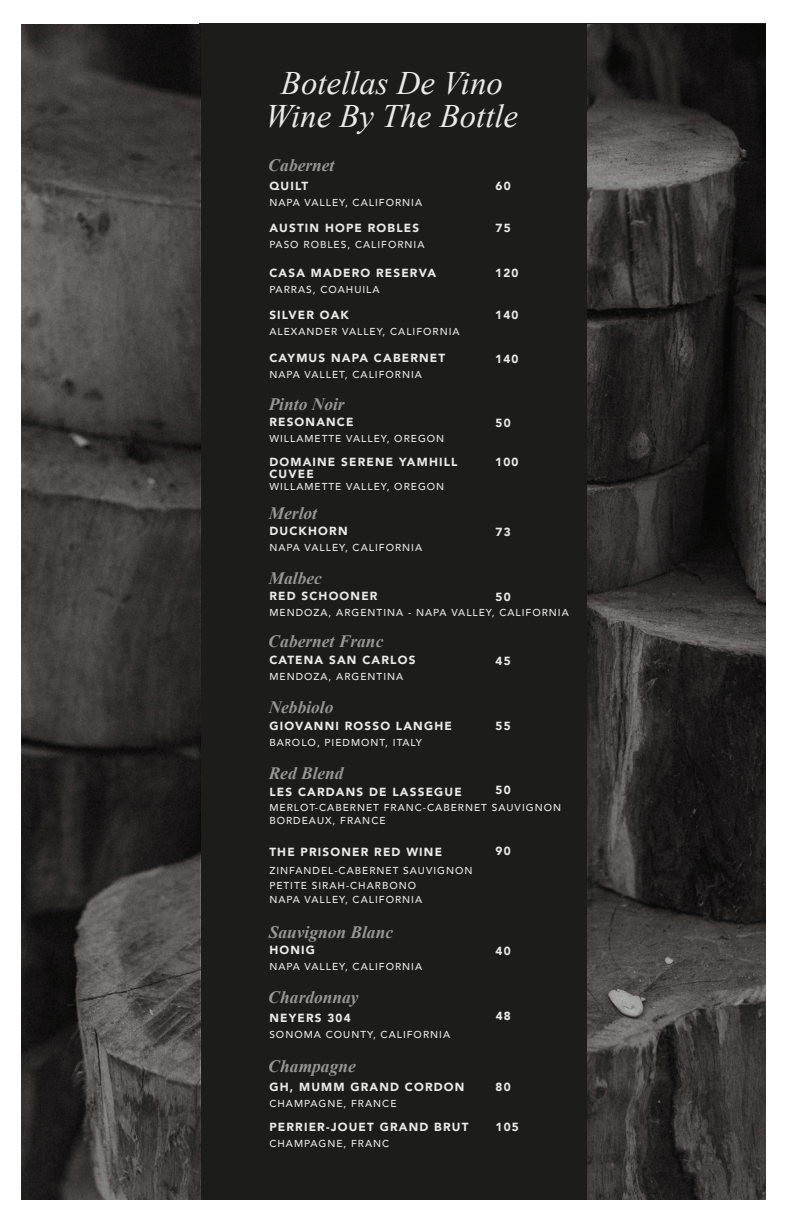
<style>
.page{position:relative;width:790px;height:1224px;background:#fff}
.page>*{position:absolute;margin:0;border:0;box-sizing:border-box;transform-origin:0 0}
.t1{font:italic 32.8px/32.2px "Times New Roman";color:#eaeaea;text-align:center}
.t2{font:italic 700 17.4px "Times New Roman";color:#eaeaea}
.t3{font:900 11.8px/12px "Avenir";letter-spacing:.1em;color:#eaeaea}
.t4{font:500 10px/14.4px "Avenir";letter-spacing:.1em;color:#eaeaea}
</style>
<div class="page">
<div style="left:199px;top:23px;width:566px;height:1176px;background:#1c1c1b"></div>
<svg style="left:22px;top:24px;width:178px;height:1175px;background:#3c3a39"></svg>
<svg style="left:587px;top:24px;width:178px;height:1175px"></svg>
<h1 class="t1" style="left:266px;top:67px;width:254px">Botellas De Vino<br>Wine By The Bottle</h1>
<h2 class="t2" style="left:269px;top:153px;width:67px">Cabernet</h2>
<p class="t3" style="left:269px;top:179px;width:40px">QUILT</p>
<p class="t4" style="left:269px;top:194px;width:154px">NAPA VALLEY, CALIFORNIA</p>
<p class="t3" style="left:269px;top:222px;width:151px">AUSTIN HOPE ROBLES</p>
<p class="t4" style="left:269px;top:237px;width:157px">PASO ROBLES, CALIFORNIA</p>
<p class="t3" style="left:269px;top:266px;width:168px">CASA MADERO RESERVA</p>
<p class="t4" style="left:269px;top:281px;width:112px">PARRAS, COAHUILA</p>
<p class="t3" style="left:269px;top:309px;width:81px">SILVER OAK</p>
<p class="t4" style="left:269px;top:324px;width:192px">ALEXANDER VALLEY, CALIFORNIA</p>
<p class="t3" style="left:269px;top:352px;width:177px">CAYMUS NAPA CABERNET</p>
<p class="t4" style="left:269px;top:367px;width:154px">NAPA VALLET, CALIFORNIA</p>
<h2 class="t2" style="left:269px;top:392px;width:78px">Pinto Noir</h2>
<p class="t3" style="left:269px;top:416px;width:86px">RESONANCE</p>
<p class="t4" style="left:269px;top:431px;width:176px">WILLAMETTE VALLEY, OREGON</p>
<p class="t3" style="left:269px;top:456px;width:190px">DOMAINE SERENE YAMHILL<br>CUVEE</p>
<p class="t4" style="left:269px;top:479px;width:176px">WILLAMETTE VALLEY, OREGON</p>
<h2 class="t2" style="left:269px;top:502px;width:50px">Merlot</h2>
<p class="t3" style="left:269px;top:525px;width:80px">DUCKHORN</p>
<p class="t4" style="left:269px;top:540px;width:154px">NAPA VALLEY, CALIFORNIA</p>
<h2 class="t2" style="left:269px;top:566px;width:55px">Malbec</h2>
<p class="t3" style="left:496px;top:179px;width:17px">60</p>
<p class="t3" style="left:495px;top:222px;width:17px">75</p>
<p class="t3" style="left:495px;top:266px;width:25px">120</p>
<p class="t3" style="left:495px;top:309px;width:25px">140</p>
<p class="t3" style="left:495px;top:353px;width:25px">140</p>
<p class="t3" style="left:496px;top:417px;width:17px">50</p>
<p class="t3" style="left:495px;top:456px;width:25px">100</p>
<p class="t3" style="left:495px;top:525px;width:17px">73</p>
<p class="t3" style="left:269px;top:590px;width:110px">RED SCHOONER</p>
<p class="t3" style="left:496px;top:591px;width:17px">50</p>
<p class="t4" style="left:269px;top:605px;width:301px">MENDOZA, ARGENTINA - NAPA VALLEY, CALIFORNIA</p>
<p class="t3" style="left:269px;top:654px;width:148px">CATENA SAN CARLOS</p>
<p class="t4" style="left:269px;top:669px;width:135px">MENDOZA, ARGENTINA</p>
<h2 class="t2" style="left:269px;top:629px;width:116px">Cabernet Franc</h2>
<p class="t3" style="left:495px;top:655px;width:17px">45</p>
<h2 class="t2" style="left:269px;top:696px;width:66px">Nebbiolo</h2>
<p class="t3" style="left:269px;top:719px;width:184px">GIOVANNI ROSSO LANGHE</p>
<p class="t3" style="left:496px;top:720px;width:17px">55</p>
<p class="t4" style="left:269px;top:734px;width:154px">BAROLO, PIEDMONT, ITALY</p>
<h2 class="t2" style="left:269px;top:761px;width:77px">Red Blend</h2>
<p class="t3" style="left:495px;top:784px;width:17px">50</p>
<p class="t3" style="left:269px;top:786px;width:194px">LES CARDANS DE LASSEGUE</p>
<p class="t4" style="left:269px;top:800px;width:293px;line-height:13px">MERLOT-CABERNET FRANC-CABERNET SAUVIGNON<br>BORDEAUX, FRANCE</p>
<p class="t3" style="left:269px;top:846px;width:174px">THE PRISONER RED WINE</p>
<p class="t4" style="left:269px;top:863px;width:205px">ZINFANDEL-CABERNET SAUVIGNON<br>PETITE SIRAH-CHARBONO<br>NAPA VALLEY, CALIFORNIA</p>
<p class="t3" style="left:495px;top:845px;width:17px">90</p>
<h2 class="t2" style="left:269px;top:920px;width:126px">Sauvignon Blanc</h2>
<p class="t3" style="left:269px;top:943px;width:47px">HONIG</p>
<p class="t3" style="left:496px;top:944px;width:17px">40</p>
<p class="t4" style="left:269px;top:959px;width:154px">NAPA VALLEY, CALIFORNIA</p>
<h2 class="t2" style="left:269px;top:985px;width:92px">Chardonnay</h2>
<p class="t3" style="left:269px;top:1011px;width:83px">NEYERS 304</p>
<p class="t3" style="left:496px;top:1010px;width:17px">48</p>
<p class="t4" style="left:269px;top:1026px;width:182px">SONOMA COUNTY, CALIFORNIA</p>
<h2 class="t2" style="left:269px;top:1054px;width:89px">Champagne</h2>
<p class="t3" style="left:269px;top:1080px;width:197px">GH, MUMM GRAND CORDON</p>
<p class="t4" style="left:269px;top:1095px;width:129px">CHAMPAGNE, FRANCE</p>
<p class="t3" style="left:269px;top:1120px;width:201px">PERRIER-JOUET GRAND BRUT</p>
<p class="t4" style="left:269px;top:1135px;width:121px">CHAMPAGNE, FRANC</p>
<p class="t3" style="left:495px;top:1080px;width:17px">80</p>
<p class="t3" style="left:495px;top:1120px;width:25px">105</p>
</div>
